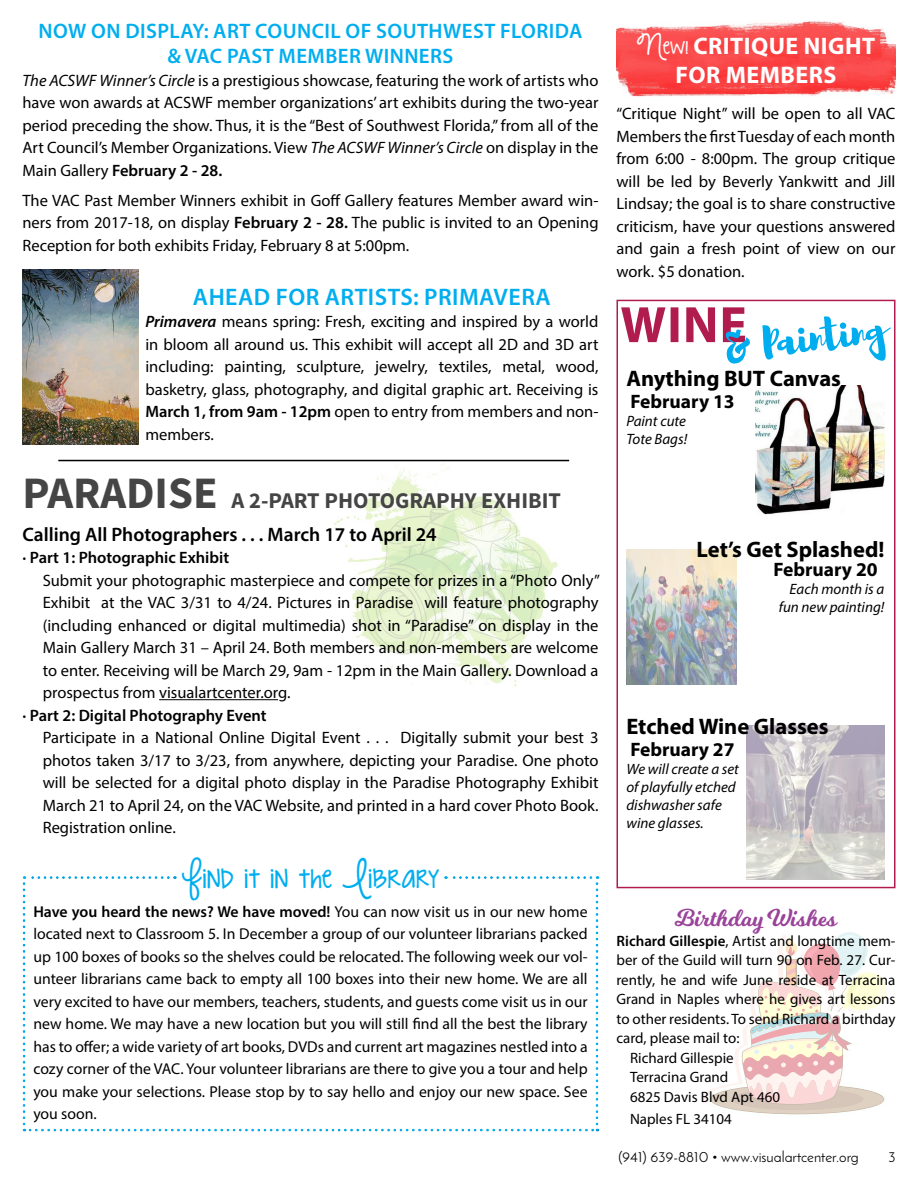
<style>
.page{position:relative;width:918px;height:1188px;background:#fff}
.page>*{position:absolute;margin:0;border:0;box-sizing:border-box;transform-origin:0 0}
.t1{font:34.5px "KG Strawberry Limeade";color:#00aeef}
.t2{font:700 24px/28.8px "Myriad Pro";letter-spacing:.02em;color:#fff;text-align:center}
.t3{font:600 24px "Myriad Pro";letter-spacing:.02em;color:#00aeef}
.t4{font:24px "Milkshake";color:#994399}
.t5{font:700 22.5px "Myriad Pro";color:#000}
.t6{font:700 22.5px "Source Sans Pro";color:#454546}
.t7{font:600 21px/25.2px "Myriad Pro";letter-spacing:.02em;color:#00aeef;text-align:center}
.t8{font:600 19.5px "Myriad Pro";color:#000}
.t9{font:700 19.5px "Myriad Pro";color:#000}
.t10{font:16.5px/22.5px "Myriad Pro";color:#000;text-align:justify}
.t11{font:600 16.5px "Myriad Pro";color:#000}
.t12{font:15.75px/22.5px "Myriad Pro";color:#000;text-align:justify}
.t13{font:15px "Myriad Pro";color:#000}
.t14{font:italic 15px/18px "Myriad Pro";color:#000}
.t15{font:15px "Josefin Sans";color:#000}
.s1{font-style:italic}
.s2{font-weight:600}
.s3{font-weight:600;font-style:italic}
.s4{font-size:45px}
.s5{font-family:"KG Strawberry Limeade";font-weight:400}
</style>
<div class="page">
<img style="left:616px;top:21px;width:279px;height:76px">
<img style="left:330px;top:463px;width:228px;height:224px">
<img style="left:756px;top:385px;width:128px;height:130px">
<img style="left:626px;top:549px;width:110px;height:135px">
<div style="left:616px;top:300px;width:280px;height:588px;border:2px solid #b01c4d"></div>
<img style="left:746px;top:725px;width:138px;height:154px">
<svg style="left:621px;top:307px;width:270px;height:57px"></svg>
<hr style="left:159px;top:699px;width:119px;height:1px;background:#000">
<img style="left:22px;top:269px;width:117px;height:175px">
<svg style="left:704px;top:932px;width:182px;height:183px"></svg>
<hr style="left:58px;top:460px;width:511px;height:1px;background:#000">
<p class="t7" style="left:38px;top:18px;width:546px">NOW ON DISPLAY: ART COUNCIL OF SOUTHWEST FLORIDA &amp; VAC PAST MEMBER WINNERS</p>
<p class="t10" style="left:22px;top:69px;width:578px"><span class="s1">The ACSWF Winner’s Circle</span> is a prestigious showcase, featuring the work of artists who have won awards at ACSWF member organizations’ art exhibits during the two-year period preceding the show. Thus, it is the “Best of Southwest Florida,” from all of the Art Council’s Member Organizations. View <span class="s1">The ACSWF Winner’s Circle</span> on display in the Main Gallery <span class="s2">February 2 - 28.</span></p>
<p class="t10" style="left:22px;top:189px;width:578px">The VAC Past Member Winners exhibit in Goff Gallery features Member award win&shy;ners from 2017-18, on display <span class="s2">February 2 - 28.</span> The public is invited to an Opening Reception for both exhibits Friday, February 8 at 5:00pm.</p>
<h2 class="t3" style="left:193px;top:282px;width:359px">AHEAD FOR ARTISTS: PRIMAVERA</h2>
<p class="t10" style="left:145px;top:310px;width:455px"><span class="s3">Primavera</span> means spring: Fresh, exciting and inspired by a world in bloom all around us. This exhibit will accept all 2D and 3D art including: painting, sculpture, jewelry, textiles, metal, wood, basketry, glass, photography, and digital graphic art. Receiving is <span class="s2">March 1, from 9am - 12pm</span> open to entry from members and non&shy;members.</p>
<h3 class="t6" style="left:22px;top:486px;width:540px"><span class="s4">PARADISE</span> A 2-PART PHOTOGRAPHY EXHIBIT</h3>
<p class="t8" style="left:22px;top:522px;width:416px">Calling All Photographers . . . March 17 to April 24</p>
<p class="t11" style="left:22px;top:547px;width:208px">· Part 1: Photographic Exhibit</p>
<p class="t10" style="left:43px;top:569px;width:559px">Submit your photographic masterpiece and compete for prizes in a “Photo Only” Exhibit at the VAC 3/31 to 4/24. Pictures in Paradise will feature photography (including enhanced or digital multimedia) shot in “Paradise” on display in the Main Gallery March 31 – April 24. Both members and non-members are welcome to enter. Receiving will be March 29, 9am - 12pm in the Main Gallery. Download a prospectus from visualartcenter.org.</p>
<p class="t11" style="left:22px;top:705px;width:246px">· Part 2: Digital Photography Event</p>
<p class="t10" style="left:43px;top:726px;width:557px">Participate in a National Online Digital Event . . . Digitally submit your best 3 photos taken 3/17 to 3/23, from anywhere, depicting your Paradise. One photo will be selected for a digital photo display in the Paradise Photography Exhibit March 21 to April 24, on the VAC Website, and printed in a hard cover Photo Book.<br>Registration online.</p>
<h1 class="t1" style="left:182px;top:850px;width:259px">Find it in the Library</h1>
<p class="t12" style="left:33px;top:900px;width:556px"><span class="s2">Have you heard the news? We have moved!</span> You can now visit us in our new home located next to Classroom 5. In December a group of our volunteer librarians packed up 100 boxes of books so the shelves could be relocated. The following week our vol&shy;unteer librarians came back to empty all 100 boxes into their new home. We are all very excited to have our members, teachers, students, and guests come visit us in our new home. We may have a new location but you will still find all the best the library has to offer; a wide variety of art books, DVDs and current art magazines nestled into a cozy corner of the VAC. Your volunteer librarians are there to give you a tour and help you make your selections. Please stop by to say hello and enjoy our new space. See you soon.</p>
<h2 class="t2" style="left:637px;top:31px;width:240px"><span class="s5">New!</span> CRITIQUE NIGHT<br>FOR MEMBERS</h2>
<p class="t10" style="left:616px;top:102px;width:281px">“Critique Night” will be open to all VAC Members the first Tuesday of each month from 6:00 - 8:00pm. The group critique will be led by Beverly Yankwitt and Jill Lindsay; the goal is to share constructive criticism, have your questions answered and gain a fresh point of view on our work. $5 donation.</p>
<h3 class="t5" style="left:626px;top:364px;width:216px">Anything BUT Canvas</h3>
<p class="t9" style="left:631px;top:389px;width:106px">February 13</p>
<p class="t14" style="left:626px;top:412px;width:62px">Paint cute<br>Tote Bags!</p>
<h3 class="t5" style="left:697px;top:535px;width:189px">Let’s Get Splashed!</h3>
<p class="t9" style="left:773px;top:557px;width:106px">February 20</p>
<p class="t14" style="left:779px;top:580px;width:107px;text-align:right">Each month is a fun new painting!</p>
<h3 class="t5" style="left:626px;top:712px;width:204px">Etched Wine Glasses</h3>
<p class="t9" style="left:630px;top:737px;width:106px">February 27</p>
<p class="t14" style="left:626px;top:760px;width:114px">We will create a set of playfully etched dishwasher safe wine glasses.</p>
<h2 class="t4" style="left:675px;top:901px;width:164px">Birthday Wishes</h2>
<p class="t13" style="left:616px;top:931px;width:280px"><span class="s2">Richard Gillespie</span>, Artist and longtime mem-</p>
<p class="t13" style="left:616px;top:951px;width:280px">ber of the Guild will turn 90 on Feb. 27. Cur-</p>
<p class="t13" style="left:616px;top:970px;width:280px">rently, he and wife June reside at Terracina</p>
<p class="t13" style="left:616px;top:990px;width:281px">Grand in Naples where he gives art lessons</p>
<p class="t13" style="left:616px;top:1009px;width:281px">to other residents. To send Richard a birthday</p>
<p class="t13" style="left:616px;top:1029px;width:124px">card, please mail to:</p>
<p class="t13" style="left:630px;top:1048px;width:105px">Richard Gillespie</p>
<p class="t13" style="left:630px;top:1068px;width:100px">Terracina Grand</p>
<p class="t13" style="left:630px;top:1087px;width:152px">6825 Davis Blvd Apt 460</p>
<p class="t13" style="left:630px;top:1110px;width:103px">Naples FL 34104</p>
<p class="t15" style="left:618px;top:1148px;width:242px">(941) 639-8810 • www.visualartcenter.org</p>
<p class="t15" style="left:888px;top:1148px;width:9px">3</p>
</div>
